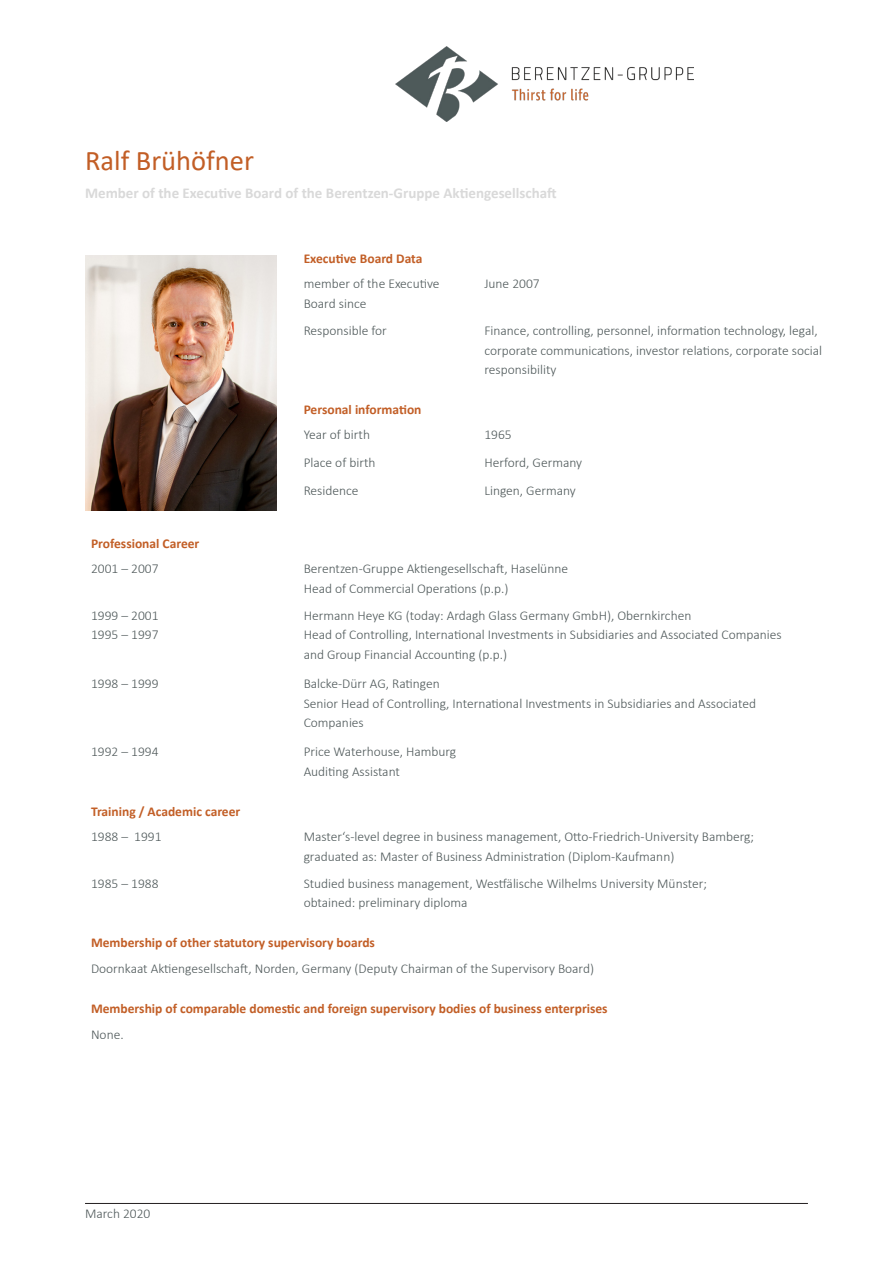
<style>
.page{position:relative;width:893px;height:1263px;background:#fff}
.page>*{position:absolute;margin:0;border:0;box-sizing:border-box;transform-origin:0 0}
.Name_Kupfer{font:28.5px "Calibri";color:#c25e26}
.Posten_hellgrau{font:700 15px "Calibri";color:#d9d9d9}
.Tabelle_rechts_dunke{font:300 13.5px/19.5px "Calibri";color:#4e5859}
.Tabelle_links_dunkel{font:300 13.5px/19.5px "Calibri";color:#4e5859}
.Überschrift_Kupfer{font:700 13.5px "Calibri";color:#c25e26}
</style>
<div class="page">
<hr style="left:85px;top:1203px;width:723px;height:1px;background:#231f20">
<img style="left:395px;top:47px;width:299px;height:74px">
<img style="left:85px;top:255px;width:191px;height:255px">
<p class="Name_Kupfer" style="left:85px;top:141px;width:170px">Ralf Brühöfner</p>
<p class="Posten_hellgrau" style="left:85px;top:183px;width:473px">Member of the Executive Board of the Berentzen-Gruppe Aktiengesellschaft</p>
<p class="Überschrift_Kupfer" style="left:304px;top:249px;width:120px">Executive Board Data</p>
<p class="Tabelle_links_dunkel" style="left:304px;top:274px;width:137px">member of the Executive<br>Board since</p>
<p class="Tabelle_rechts_dunke" style="left:484px;top:274px;width:57px">June 2007</p>
<p class="Tabelle_links_dunkel" style="left:304px;top:321px;width:85px">Responsible for</p>
<p class="Tabelle_rechts_dunke" style="left:484px;top:321px;width:339px">Finance, controlling, personnel, information technology, legal, corporate communications, investor relations, corporate social responsibility</p>
<p class="Überschrift_Kupfer" style="left:304px;top:400px;width:119px">Personal information</p>
<p class="Tabelle_links_dunkel" style="left:304px;top:425px;width:68px">Year of birth</p>
<p class="Tabelle_rechts_dunke" style="left:484px;top:425px;width:29px">1965</p>
<p class="Tabelle_links_dunkel" style="left:304px;top:452px;width:73px">Place of birth</p>
<p class="Tabelle_rechts_dunke" style="left:484px;top:452px;width:99px">Herford, Germany</p>
<p class="Tabelle_links_dunkel" style="left:304px;top:480px;width:56px">Residence</p>
<p class="Tabelle_rechts_dunke" style="left:484px;top:480px;width:93px">Lingen, Germany</p>
<p class="Überschrift_Kupfer" style="left:91px;top:534px;width:110px">Professional Career</p>
<p class="Tabelle_links_dunkel" style="left:91px;top:559px;width:69px">2001 – 2007</p>
<p class="Tabelle_rechts_dunke" style="left:304px;top:559px;width:266px">Berentzen-Gruppe Aktiengesellschaft, Haselünne<br>Head of Commercial Operations (p.p.)</p>
<p class="Tabelle_links_dunkel" style="left:91px;top:606px;width:69px">1999 – 2001<br>1995 – 1997</p>
<p class="Tabelle_rechts_dunke" style="left:304px;top:606px;width:480px">Hermann Heye KG (today: Ardagh Glass Germany GmbH), Obernkirchen<br>Head of Controlling, International Investments in Subsidiaries and Associated Companies and Group Financial Accounting (p.p.)</p>
<p class="Tabelle_links_dunkel" style="left:91px;top:674px;width:69px">1998 – 1999</p>
<p class="Tabelle_rechts_dunke" style="left:304px;top:674px;width:454px">Balcke-Dürr AG, Ratingen<br>Senior Head of Controlling, International Investments in Subsidiaries and Associated<br>Companies</p>
<p class="Tabelle_links_dunkel" style="left:91px;top:742px;width:69px">1992 – 1994</p>
<p class="Tabelle_rechts_dunke" style="left:304px;top:742px;width:154px">Price Waterhouse, Hamburg<br>Auditing Assistant</p>
<p class="Überschrift_Kupfer" style="left:91px;top:801px;width:151px">Training / Academic career</p>
<p class="Tabelle_links_dunkel" style="left:91px;top:827px;width:72px">1988 – 1991</p>
<p class="Tabelle_rechts_dunke" style="left:304px;top:827px;width:452px">Master‘s-level degree in business management, Otto-Friedrich-University Bamberg; graduated as: Master of Business Administration (Diplom-Kaufmann)</p>
<p class="Tabelle_links_dunkel" style="left:91px;top:873px;width:69px">1985 – 1988</p>
<p class="Tabelle_rechts_dunke" style="left:304px;top:873px;width:405px">Studied business management, Westfälische Wilhelms University Münster; obtained: preliminary diploma</p>
<p class="Überschrift_Kupfer" style="left:91px;top:933px;width:285px">Membership of other statutory supervisory boards</p>
<p class="Tabelle_links_dunkel" style="left:91px;top:958px;width:505px">Doornkaat Aktiengesellschaft, Norden, Germany (Deputy Chairman of the Supervisory Board)</p>
<p class="Überschrift_Kupfer" style="left:91px;top:999px;width:518px">Membership of comparable domestic and foreign supervisory bodies of business enterprises</p>
<p class="Tabelle_links_dunkel" style="left:91px;top:1024px;width:34px">None.</p>
<p class="Tabelle_rechts_dunke" style="left:85px;top:1203px;width:67px">March 2020</p>
</div>
